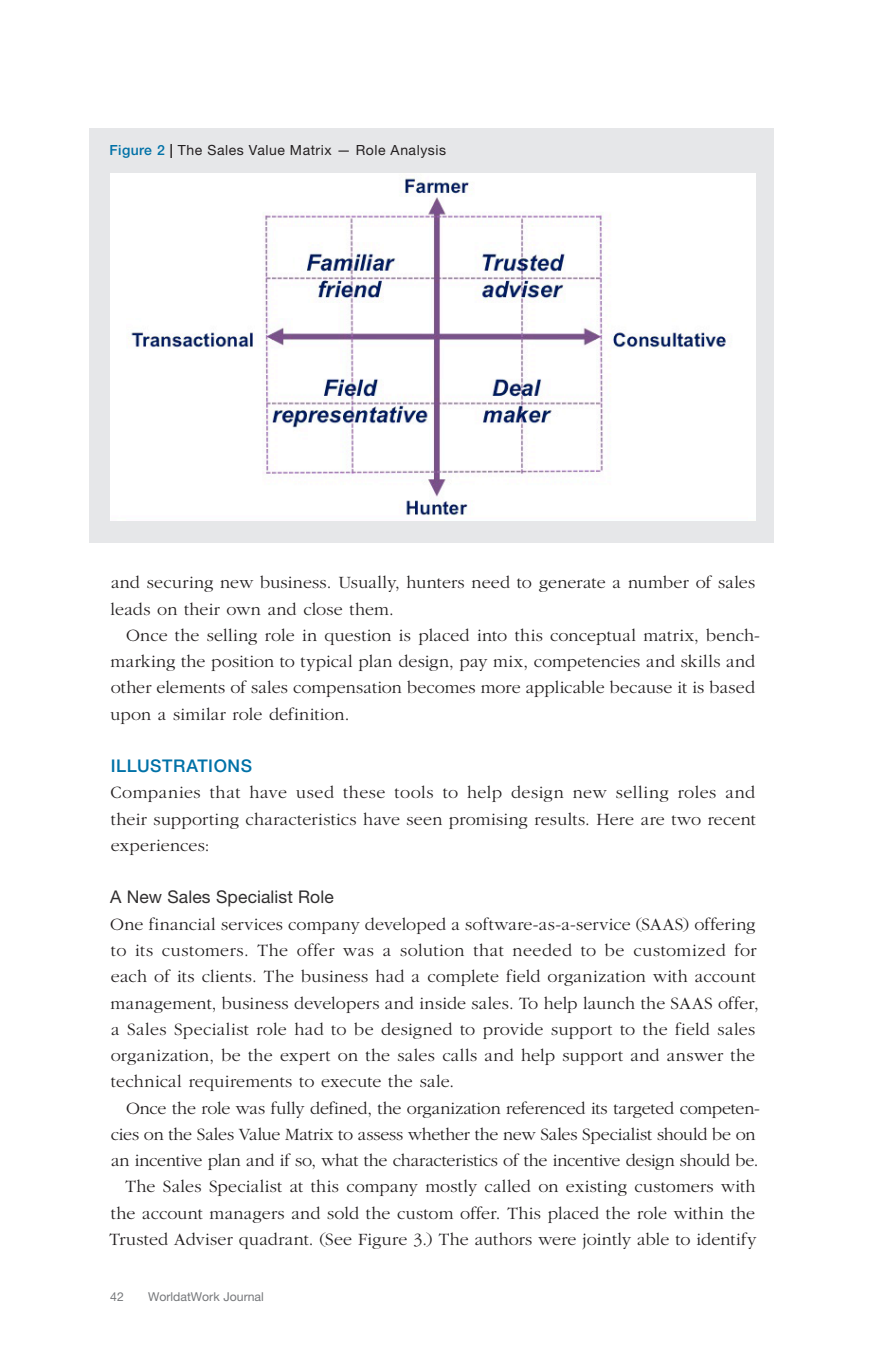
<style>
.page{position:relative;width:882px;height:1371px;background:#fff}
.page>*{position:absolute;margin:0;border:0;box-sizing:border-box;transform-origin:0 0}
._07_BODY{font:300 17.85px/26.2px "ITC Garamond Std";color:#231f20}
._07_BODY-1ST_Paragra{font:300 17.85px/26.2px "ITC Garamond Std";letter-spacing:.015em;color:#231f20;text-align:justify}
.BODY_SUBHEAD-2{font:17.5px "Helvetica Neue LT Std";letter-spacing:.005em;color:#312f30}
.BODY_SUBHEAD-blue{font:500 17.5px "Helvetica Neue LT Std";letter-spacing:.03em;color:#0071a7}
._07_FACTS_FIGURES-Bo{font:14px "Helvetica Neue LT Std";letter-spacing:.04em;color:#231f20}
.t1{font:12.25px "Helvetica Neue LT Std";color:#76787b}
.s1{font-weight:500;color:#0071a7}
.s2{font-weight:500}
</style>
<div class="page">
<div style="left:90px;top:129px;width:684px;height:414px;background:#e6e7e9"></div>
<img style="left:110px;top:174px;width:646px;height:346px">
<p class="_07_FACTS_FIGURES-Bo" style="left:110px;top:142px;width:338px"><span class="s1">Figure 2</span> <span class="s2">|</span> The Sales Value Matrix — Role Analysis</p>
<p class="_07_BODY" style="left:111px;top:570px;width:646px">and securing new business. Usually, hunters need to generate a number of sales leads on their own and close them.</p>
<p class="_07_BODY" style="left:111px;top:622px;width:651px;text-indent:15px">Once the selling role in question is placed into this conceptual matrix, bench&shy;marking the position to typical plan design, pay mix, competencies and skills and other elements of sales compensation becomes more applicable because it is based upon a similar role definition.</p>
<p class="BODY_SUBHEAD-blue" style="left:111px;top:755px;width:143px">ILLUSTRATIONS</p>
<p class="_07_BODY-1ST_Paragra" style="left:111px;top:780px;width:647px">Companies that have used these tools to help design new selling roles and their supporting characteristics have seen promising results. Here are two recent experiences:</p>
<p class="BODY_SUBHEAD-2" style="left:110px;top:886px;width:225px">A New Sales Specialist Role</p>
<p class="_07_BODY-1ST_Paragra" style="left:110px;top:911px;width:650px;text-align:left">One financial services company developed a software-as-a-service (SAAS) offering to its customers. The offer was a solution that needed to be customized for each of its clients. The business had a complete field organization with account management, business developers and inside sales. To help launch the SAAS offer, a Sales Specialist role had to be designed to provide support to the field sales organization, be the expert on the sales calls and help support and answer the technical requirements to execute the sale.</p>
<p class="_07_BODY" style="left:111px;top:1095px;width:651px;text-indent:15px">Once the role was fully defined, the organization referenced its targeted competen&shy;cies on the Sales Value Matrix to assess whether the new Sales Specialist should be on an incentive plan and if so, what the characteristics of the incentive design should be.</p>
<p class="_07_BODY" style="left:110px;top:1173px;width:648px;text-align:justify;text-indent:16px">The Sales Specialist at this company mostly called on existing customers with the account managers and sold the custom offer. This placed the role within the Trusted Adviser quadrant. (See Figure 3.) The authors were jointly able to identify</p>
<p class="t1" style="left:110px;top:1289px;width:15px">42</p>
<p class="t1" style="left:148px;top:1289px;width:117px">WorldatWork Journal</p>
</div>
